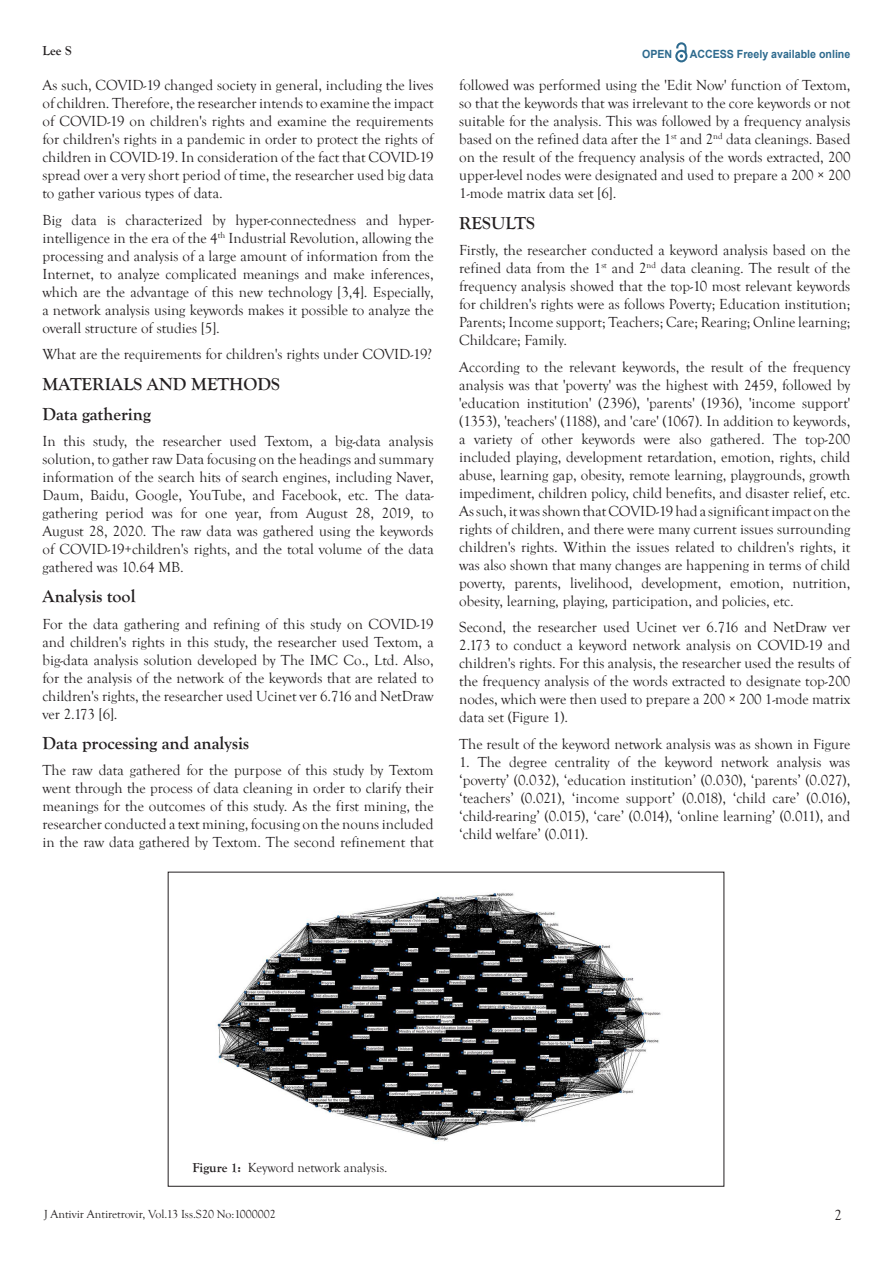
<style>
.page{position:relative;width:893px;height:1263px;background:#fff}
.page>*{position:absolute;margin:0;border:0;box-sizing:border-box;transform-origin:0 0}
.t1{font:700 18px/30.2px "Goudy Old Style T";color:#231f20}
.t2{font:15px/18px "Goudy Old Style T";color:#231f20;text-align:justify}
.t3{font:13.5px "Goudy Old Style T";color:#231f20}
.t4{font:700 13.5px "Goudy Old Style T";color:#231f20}
.t5{font:12px "Goudy Old Style T";color:#231f20}
.t6{font:700 11.25px "Arial";color:#2d6a8e;scale:.94 1}
.s1{font-weight:700}
</style>
<div class="page">
<svg style="left:675px;top:43px;width:12px;height:19px"></svg>
<img style="left:217px;top:893px;width:444px;height:248px">
<p class="t4" style="left:43px;top:43px;width:31px">Lee S</p>
<p class="t6" style="left:642px;top:47px;width:34px">OPEN</p>
<p class="t6" style="left:690px;top:46px;width:172px">ACCESS Freely available online</p>
<p class="t2" style="left:43px;top:77px;width:393px">As such, COVID-19 changed society in general, including the lives of children. Therefore, the researcher intends to examine the impact of COVID-19 on children's rights and examine the requirements for children's rights in a pandemic in order to protect the rights of children in COVID-19. In consideration of the fact that COVID-19 spread over a very short period of time, the researcher used big data to gather various types of data.</p>
<p class="t2" style="left:42px;top:211px;width:393px">Big data is characterized by hyper-connectedness and hyper&shy;intelligence in the era of the 4<sup>th</sup> Industrial Revolution, allowing the processing and analysis of a large amount of information from the Internet, to analyze complicated meanings and make inferences, which are the advantage of this new technology [3,4]. Especially, a network analysis using keywords makes it possible to analyze the overall structure of studies [5].</p>
<p class="t2" style="left:42px;top:346px;width:391px">What are the requirements for children's rights under COVID-19?</p>
<p class="t1" style="left:43px;top:369px;width:239px">MATERIALS AND METHODS<br>Data gathering</p>
<p class="t2" style="left:43px;top:433px;width:393px">In this study, the researcher used Textom, a big-data analysis solution, to gather raw Data focusing on the headings and summary information of the search hits of search engines, including Naver, Daum, Baidu, Google, YouTube, and Facebook, etc. The data&shy;gathering period was for one year, from August 28, 2019, to August 28, 2020. The raw data was gathered using the keywords of COVID-19+children's rights, and the total volume of the data gathered was 10.64 MB.</p>
<p class="t1" style="left:43px;top:582px;width:94px">Analysis tool</p>
<p class="t2" style="left:43px;top:615px;width:393px">For the data gathering and refining of this study on COVID-19 and children's rights in this study, the researcher used Textom, a big-data analysis solution developed by The IMC Co., Ltd. Also, for the analysis of the network of the keywords that are related to children's rights, the researcher used Ucinet ver 6.716 and NetDraw ver 2.173 [6].</p>
<p class="t1" style="left:43px;top:728px;width:208px">Data processing and analysis</p>
<p class="t2" style="left:43px;top:762px;width:393px">The raw data gathered for the purpose of this study by Textom went through the process of data cleaning in order to clarify their meanings for the outcomes of this study. As the first mining, the researcher conducted a text mining, focusing on the nouns included in the raw data gathered by Textom. The second refinement that</p>
<p class="t2" style="left:459px;top:77px;width:393px">followed was performed using the 'Edit Now' function of Textom, so that the keywords that was irrelevant to the core keywords or not suitable for the analysis. This was followed by a frequency analysis based on the refined data after the 1<sup>st</sup> and 2<sup>nd</sup> data cleanings. Based on the result of the frequency analysis of the words extracted, 200 upper-level nodes were designated and used to prepare a 200 × 200<br>1-mode matrix data set [6].</p>
<p class="t1" style="left:459px;top:208px;width:77px">RESULTS</p>
<p class="t2" style="left:459px;top:241px;width:393px">Firstly, the researcher conducted a keyword analysis based on the refined data from the 1<sup>st</sup> and 2<sup>nd</sup> data cleaning. The result of the frequency analysis showed that the top-10 most relevant keywords for children's rights were as follows Poverty; Education institution; Parents; Income support; Teachers; Care; Rearing; Online learning; Childcare; Family.</p>
<p class="t2" style="left:459px;top:358px;width:393px">According to the relevant keywords, the result of the frequency analysis was that 'poverty' was the highest with 2459, followed by 'education institution' (2396), 'parents' (1936), 'income support' (1353), 'teachers' (1188), and 'care' (1067). In addition to keywords, a variety of other keywords were also gathered. The top-200 included playing, development retardation, emotion, rights, child abuse, learning gap, obesity, remote learning, playgrounds, growth impediment, children policy, child benefits, and disaster relief, etc.<br>As such, it was shown that COVID-19 had a significant impact on the rights of children, and there were many current issues surrounding children's rights. Within the issues related to children's rights, it was also shown that many changes are happening in terms of child poverty, parents, livelihood, development, emotion, nutrition, obesity, learning, playing, participation, and policies, etc.</p>
<p class="t2" style="left:459px;top:618px;width:393px">Second, the researcher used Ucinet ver 6.716 and NetDraw ver 2.173 to conduct a keyword network analysis on COVID-19 and children's rights. For this analysis, the researcher used the results of the frequency analysis of the words extracted to designate top-200 nodes, which were then used to prepare a 200 × 200 1-mode matrix data set (Figure 1).</p>
<p class="t2" style="left:459px;top:735px;width:393px">The result of the keyword network analysis was as shown in Figure</p>
<p class="t2" style="left:459px;top:753px;width:393px">1. The degree centrality of the keyword network analysis was ‘poverty’ (0.032), ‘education institution’ (0.030), ‘parents’ (0.027), ‘teachers’ (0.021), ‘income support’ (0.018), ‘child care’ (0.016), ‘child-rearing’ (0.015), ‘care’ (0.014), ‘online learning’ (0.011), and ‘child welfare’ (0.011).</p>
<p class="t3" style="left:192px;top:1160px;width:197px"><span class="s1">Figure 1:</span> Keyword network analysis.</p>
<p class="t5" style="left:44px;top:1207px;width:233px">J Antivir Antiretrovir, Vol.13 Iss.S20 No:1000002</p>
<p class="t2" style="left:834px;top:1207px;width:9px">2</p>
</div>
